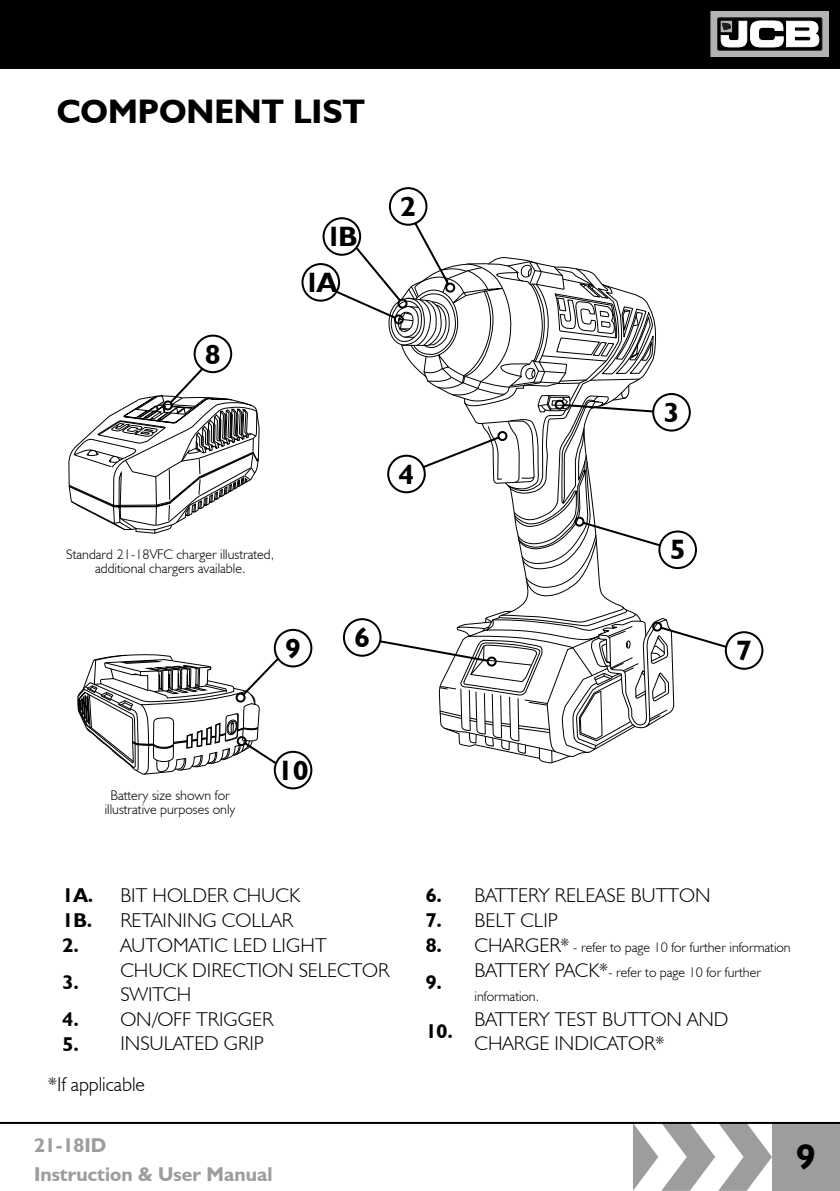
<style>
.page{position:relative;width:840px;height:1191px;background:#fff}
.page>*{position:absolute;margin:0;border:0;box-sizing:border-box;transform-origin:0 0}
.t1{font:700 36px "JCB Euro";color:#000}
.t2{font:700 34px "JCB Euro";color:#000}
.t3{font:700 28px/45.8px "JCB Euro";color:#000}
.t4{font:300 20px/24px "JCB Euro";color:#000}
.t5{font:700 20px/29.6px "JCB Euro";color:#9d9d9c}
.t6{font:700 20px "JCB Euro";color:#000}
.t7{font:300 14px/14px "JCB Euro";color:#000;text-align:center}
.s1{font-weight:700}
.s2{font-weight:700;font-size:20px}
.s3{font-size:20px}
</style>
<div class="page">
<svg style="left:633px;top:1124px;width:138px;height:66px"></svg>
<div style="left:771px;top:1123px;width:68px;height:68px;background:#9d9d9c"></div>
<div style="left:0;top:0;width:839px;height:68px;background:#000"></div>
<svg style="left:712px;top:13px;width:114px;height:42px"></svg>
<div style="left:710px;top:11px;width:118px;height:46px;border:1px solid #b3b2b2"></div>
<svg style="left:717px;top:18px;width:104px;height:32px"></svg>
<div style="left:717px;top:18px;width:104px;height:32px;border:1px solid #231f20"></div>
<svg style="left:720px;top:21px;width:98px;height:26px"></svg>
<hr style="left:0;top:1122px;width:839px;height:2px;background:#000">
<svg style="left:725px;top:632px;width:37px;height:37px"></svg>
<div style="left:724px;top:631px;width:39px;height:39px;border:2px solid #000;border-radius:50%"></div>
<svg style="left:325px;top:207px;width:431px;height:557px"></svg>
<div style="left:445px;top:283px;width:10px;height:10px;border:2px solid #000;border-radius:50%"></div>
<div style="left:389px;top:188px;width:37px;height:37px;background:#fff;border-radius:50%"></div>
<div style="left:388px;top:187px;width:39px;height:39px;border:2px solid #000;border-radius:50%"></div>
<div style="left:323px;top:218px;width:37px;height:37px;background:#fff;border-radius:50%"></div>
<div style="left:322px;top:217px;width:39px;height:39px;border:2px solid #000;border-radius:50%"></div>
<div style="left:302px;top:264px;width:37px;height:37px;background:#fff;border-radius:50%"></div>
<div style="left:301px;top:263px;width:39px;height:39px;border:2px solid #000;border-radius:50%"></div>
<div style="left:273px;top:629px;width:39px;height:38px;border:2px solid #000;border-radius:50%"></div>
<svg style="left:78px;top:650px;width:208px;height:124px"></svg>
<div style="left:236px;top:736px;width:10px;height:10px;border:2px solid #000;border-radius:50%"></div>
<svg style="left:68px;top:364px;width:191px;height:170px"></svg>
<div style="left:163px;top:400px;width:10px;height:10px;border:2px solid #000;border-radius:50%"></div>
<div style="left:274px;top:752px;width:37px;height:36px;background:#fff;border-radius:50%"></div>
<div style="left:273px;top:751px;width:39px;height:38px;border:2px solid #000;border-radius:50%"></div>
<div style="left:194px;top:335px;width:37px;height:37px;background:#fff;border-radius:50%"></div>
<div style="left:193px;top:334px;width:39px;height:39px;border:2px solid #000;border-radius:50%"></div>
<h2 class="t2" style="left:57px;top:91px;width:309px">COMPONENT LIST</h2>
<h3 class="t3" style="left:205px;top:330px;width:17px">8</h3>
<h3 class="t3" style="left:304px;top:213px;width:55px;text-indent:22px">1B<br>1A</h3>
<h3 class="t3" style="left:400px;top:183px;width:17px">2</h3>
<p class="t7" style="left:66px;top:546px;width:209px">Standard 21-18VFC charger illustrated, additional chargers available.</p>
<h3 class="t3" style="left:285px;top:625px;width:17px">9</h3>
<h3 class="t3" style="left:398px;top:450px;width:17px">4</h3>
<h3 class="t3" style="left:354px;top:614px;width:17px">6</h3>
<h3 class="t3" style="left:663px;top:389px;width:17px">3</h3>
<h3 class="t3" style="left:669px;top:526px;width:17px">5</h3>
<h3 class="t3" style="left:736px;top:627px;width:17px">7</h3>
<p class="t7" style="left:105px;top:788px;width:132px">Battery size shown for illustrative purposes only</p>
<h3 class="t3" style="left:278px;top:746px;width:32px">10</h3>
<h3 class="t4" style="left:62px;top:882px;width:239px;line-height:25px"><span class="s1">1A.</span> BIT HOLDER CHUCK<br><span class="s1">1B.</span> RETAINING COLLAR</h3>
<h3 class="t4" style="left:62px;top:926px;width:265px;line-height:37px"><span class="s1">2.</span> AUTOMATIC LED LIGHT<br><span class="s1">3.</span></h3>
<h3 class="t4" style="left:120px;top:957px;width:270px">CHUCK DIRECTION SELECTOR<br>SWITCH</h3>
<h3 class="t4" style="left:62px;top:1006px;width:212px"><span class="s1">4.</span> ON/OFF TRIGGER</h3>
<h3 class="t4" style="left:62px;top:1031px;width:203px"><span class="s1">5.</span> INSULATED GRIP</h3>
<h3 class="t4" style="left:48px;top:1071px;width:98px">*If applicable</h3>
<h3 class="t5" style="left:34px;top:1129px;width:240px">21-18ID<br>Instruction &amp; User Manual</h3>
<h3 class="t4" style="left:425px;top:882px;width:286px"><span class="s1">6.</span> BATTERY RELEASE BUTTON</h3>
<h3 class="t4" style="left:425px;top:907px;width:134px"><span class="s1">7.</span> BELT CLIP</h3>
<p class="t7" style="left:425px;top:939px;width:366px"><span class="s2">8.</span> <span class="s3">CHARGER*</span> - refer to page 10 for further information</p>
<h3 class="t6" style="left:425px;top:969px;width:18px">9.</h3>
<p class="t7" style="left:474px;top:959px;width:288px;line-height:24px;text-align:left"><span class="s3">BATTERY PACK*</span>- refer to page 10 for further information.</p>
<h3 class="t6" style="left:425px;top:1018px;width:29px">10.</h3>
<h3 class="t4" style="left:474px;top:1006px;width:255px">BATTERY TEST BUTTON AND<br>CHARGE INDICATOR*</h3>
<h1 class="t1" style="left:795px;top:1134px;width:21px">9</h1>
</div>
